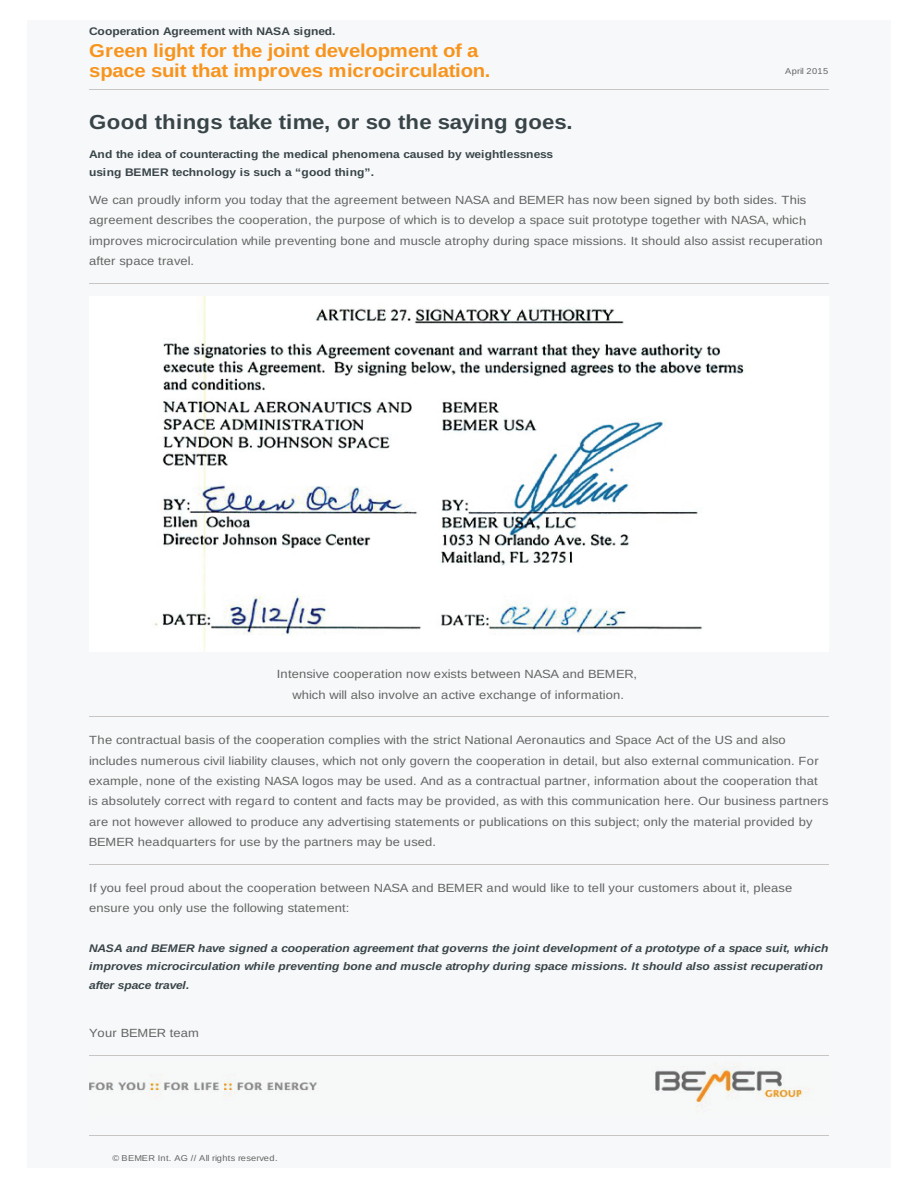
<style>
.page{position:relative;width:918px;height:1188px;background:#fff}
.page>*{position:absolute;margin:0;border:0;box-sizing:border-box;transform-origin:0 0}
.t1{font:700 20.25px "Liberation Sans";letter-spacing:.015em;color:#384448;scale:1.09 1}
.t2{font:700 18.6px/20.2px "Liberation Sans";letter-spacing:-.01em;color:#f7941d;scale:1.09 1}
.t3{font:11.85px/20.2px "Liberation Sans";letter-spacing:.015em;color:#646464;scale:1.09 1}
.t4{font:italic 700 10.95px/18.6px "Liberation Sans";letter-spacing:.005em;color:#384448;scale:1.09 1}
.t5{font:700 10.95px/18.6px "Liberation Sans";letter-spacing:.005em;color:#384448;scale:1.09 1}
.t6{font:8.4px "Liberation Sans";letter-spacing:.035em;color:#646464;scale:1.09 1}
</style>
<div class="page">
<div style="left:27px;top:20px;width:864px;height:1048px;background:#f7f8f9"></div>
<hr style="left:89px;top:89px;width:740px;height:1px;background:#c7c6c5">
<hr style="left:89px;top:283px;width:740px;height:1px;background:#c7c6c5">
<hr style="left:89px;top:716px;width:740px;height:1px;background:#c7c6c5">
<hr style="left:89px;top:864px;width:740px;height:1px;background:#c7c6c5">
<hr style="left:89px;top:1055px;width:740px;height:1px;background:#c7c6c5">
<img style="left:155px;top:296px;width:589px;height:356px">
<div style="left:27px;top:1063px;width:864px;height:104px;background:#f7f8f9"></div>
<hr style="left:89px;top:1135px;width:740px;height:1px;background:#c7c6c5">
<img style="left:89px;top:1063px;width:718px;height:51px">
<p class="t5" style="left:89px;top:23px;width:228px">Cooperation Agreement with NASA signed.</p>
<h2 class="t2" style="left:89px;top:42px;width:370px">Green light for the joint development of a space suit that improves microcirculation.</h2>
<p class="t6" style="left:785px;top:68px;width:41px">April 2015</p>
<h1 class="t1" style="left:89px;top:114px;width:445px">Good things take time, or so the saying goes.</h1>
<p class="t5" style="left:89px;top:146px;width:427px">And the idea of counteracting the medical phenomena caused by weightlessness using BEMER technology is such a “good thing”.</p>
<p class="t3" style="left:89px;top:191px;width:675px">We can proudly inform you today that the agreement between NASA and BEMER has now been signed by both sides. This agreement describes the cooperation, the purpose of which is to develop a space suit prototype together with NASA, which improves microcirculation while preventing bone and muscle atrophy during space missions. It should also assist recuperation after space travel.</p>
<p class="t3" style="left:277px;top:665px;width:332px;text-align:center">Intensive cooperation now exists between NASA and BEMER, which will also involve an active exchange of information.</p>
<p class="t3" style="left:89px;top:731px;width:680px">The contractual basis of the cooperation complies with the strict National Aeronautics and Space Act of the US and also includes numerous civil liability clauses, which not only govern the cooperation in detail, but also external communication. For example, none of the existing NASA logos may be used. And as a contractual partner, information about the cooperation that is absolutely correct with regard to content and facts may be provided, as with this communication here. Our business partners are not however allowed to produce any advertising statements or publications on this subject; only the material provided by BEMER headquarters for use by the partners may be used.</p>
<p class="t3" style="left:89px;top:878px;width:647px">If you feel proud about the cooperation between NASA and BEMER and would like to tell your customers about it, please ensure you only use the following statement:</p>
<p class="t4" style="left:89px;top:940px;width:680px">NASA and BEMER have signed a cooperation agreement that governs the joint development of a prototype of a space suit, which improves microcirculation while preventing bone and muscle atrophy during space missions. It should also assist recuperation after space travel.</p>
<p class="t3" style="left:89px;top:1024px;width:102px">Your BEMER team</p>
<p class="t6" style="left:112px;top:1155px;width:153px">© BEMER Int. AG // All rights reserved.</p>
</div>
